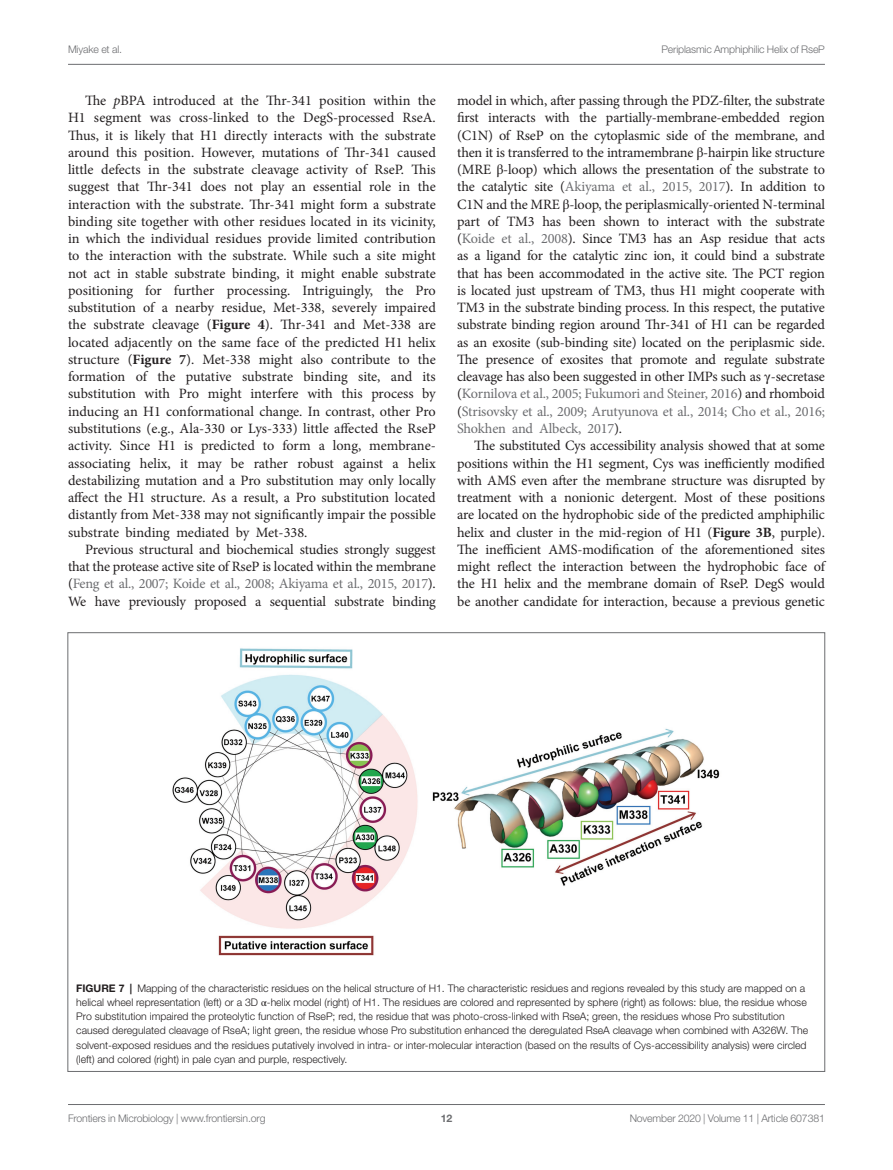
<style>
.page{position:relative;width:893px;height:1170px;background:#fff}
.page>*{position:absolute;margin:0;border:0;box-sizing:border-box;transform-origin:0 0}
.TEXT{font:14.25px/17.2px "Minion Pro";letter-spacing:-.015em;color:#231f20;text-align:justify}
.FIG_LEG{font:300 10.5px/14.2px "Helvetica Neue LT Std";color:#231f20}
.t1{font:300 10.5px "Helvetica Neue LT Std";letter-spacing:-.015em;color:#6c6d70}
.t2{font:700 10.5px "Helvetica Neue LT Std";color:#6c6d70}
.s1{font-style:italic}
.s2{font-weight:700}
.s3{color:#6c6d70}
.s4{font-family:"STIX General"}
.s5{font-family:"STIX General";font-weight:400}
</style>
<div class="page">
<hr style="left:68px;top:64px;width:757px;height:1px;background:#6c6d70">
<hr style="left:68px;top:1104px;width:757px;height:1px;background:#6c6d70">
<img style="left:172px;top:648px;width:548px;height:308px">
<p class="t1" style="left:68px;top:42px;width:56px">Miyake et al.</p>
<p class="t1" style="left:661px;top:42px;width:165px">Periplasmic Amphiphilic Helix of RseP</p>
<p class="TEXT" style="left:68px;top:92px;width:369px;text-indent:17px">The <span class="s1">p</span>BPA introduced at the Thr-341 position within the H1 segment was cross-linked to the DegS-processed RseA.<br>Thus, it is likely that H1 directly interacts with the substrate around this position. However, mutations of Thr-341 caused little defects in the substrate cleavage activity of RseP. This suggest that Thr-341 does not play an essential role in the interaction with the substrate. Thr-341 might form a substrate binding site together with other residues located in its vicinity, in which the individual residues provide limited contribution to the interaction with the substrate. While such a site might not act in stable substrate binding, it might enable substrate positioning for further processing. Intriguingly, the Pro substitution of a nearby residue, Met-338, severely impaired the substrate cleavage (<span class="s2">Figure 4</span>). Thr-341 and Met-338 are located adjacently on the same face of the predicted H1 helix structure (<span class="s2">Figure 7</span>). Met-338 might also contribute to the formation of the putative substrate binding site, and its substitution with Pro might interfere with this process by inducing an H1 conformational change. In contrast, other Pro substitutions (e.g., Ala-330 or Lys-333) little affected the RseP activity. Since H1 is predicted to form a long, membrane&shy;associating helix, it may be rather robust against a helix destabilizing mutation and a Pro substitution may only locally affect the H1 structure. As a result, a Pro substitution located distantly from Met-338 may not significantly impair the possible substrate binding mediated by Met-338.</p>
<p class="TEXT" style="left:68px;top:540px;width:369px;text-indent:17px">Previous structural and biochemical studies strongly suggest that the protease active site of RseP is located within the membrane (<span class="s3">Feng et al., 2007; Koide et al., 2008; Akiyama et al., 2015, 2017</span>).<br>We have previously proposed a sequential substrate binding</p>
<p class="TEXT" style="left:457px;top:92px;width:369px">model in which, after passing through the PDZ-filter, the substrate first interacts with the partially-membrane-embedded region (C1N) of RseP on the cytoplasmic side of the membrane, and then it is transferred to the intramembrane <span class="s4">β</span>-hairpin like structure (MRE <span class="s4">β</span>-loop) which allows the presentation of the substrate to the catalytic site (<span class="s3">Akiyama et al., 2015, 2017</span>). In addition to C1N and the MRE <span class="s4">β</span>-loop, the periplasmically-oriented N-terminal part of TM3 has been shown to interact with the substrate (<span class="s3">Koide et al., 2008</span>). Since TM3 has an Asp residue that acts as a ligand for the catalytic zinc ion, it could bind a substrate that has been accommodated in the active site. The PCT region is located just upstream of TM3, thus H1 might cooperate with TM3 in the substrate binding process. In this respect, the putative substrate binding region around Thr-341 of H1 can be regarded as an exosite (sub-binding site) located on the periplasmic side.<br>The presence of exosites that promote and regulate substrate cleavage has also been suggested in other IMPs such as <span class="s4">γ</span>-secretase (<span class="s3">Kornilova et al., 2005; Fukumori and Steiner, 2016</span>) and rhomboid (<span class="s3">Strisovsky et al., 2009; Arutyunova et al., 2014; Cho et al., 2016; Shokhen and Albeck, 2017</span>).</p>
<p class="TEXT" style="left:457px;top:437px;width:369px;text-indent:17px">The substituted Cys accessibility analysis showed that at some positions within the H1 segment, Cys was inefficiently modified with AMS even after the membrane structure was disrupted by treatment with a nonionic detergent. Most of these positions are located on the hydrophobic side of the predicted amphiphilic helix and cluster in the mid-region of H1 (<span class="s2">Figure 3B</span>, purple).<br>The inefficient AMS-modification of the aforementioned sites might reflect the interaction between the hydrophobic face of the H1 helix and the membrane domain of RseP. DegS would be another candidate for interaction, because a previous genetic</p>
<p class="FIG_LEG" style="left:76px;top:980px;width:733px"><span class="s2">FIGURE 7 |</span> Mapping of the characteristic residues on the helical structure of H1. The characteristic residues and regions revealed by this study are mapped on a helical wheel representation (left) or a 3D <span class="s5">α</span>-helix model (right) of H1. The residues are colored and represented by sphere (right) as follows: blue, the residue whose Pro substitution impaired the proteolytic function of RseP; red, the residue that was photo-cross-linked with RseA; green, the residues whose Pro substitution caused deregulated cleavage of RseA; light green, the residue whose Pro substitution enhanced the deregulated RseA cleavage when combined with A326W. The solvent-exposed residues and the residues putatively involved in intra- or inter-molecular interaction (based on the results of Cys-accessibility analysis) were circled (left) and colored (right) in pale cyan and purple, respectively.</p>
<p class="t1" style="left:68px;top:1111px;width:199px">Frontiers in Microbiology | www.frontiersin.org</p>
<p class="t2" style="left:441px;top:1111px;width:13px">12</p>
<p class="t1" style="left:630px;top:1111px;width:197px">November 2020 | Volume 11 | Article 607381</p>
</div>
